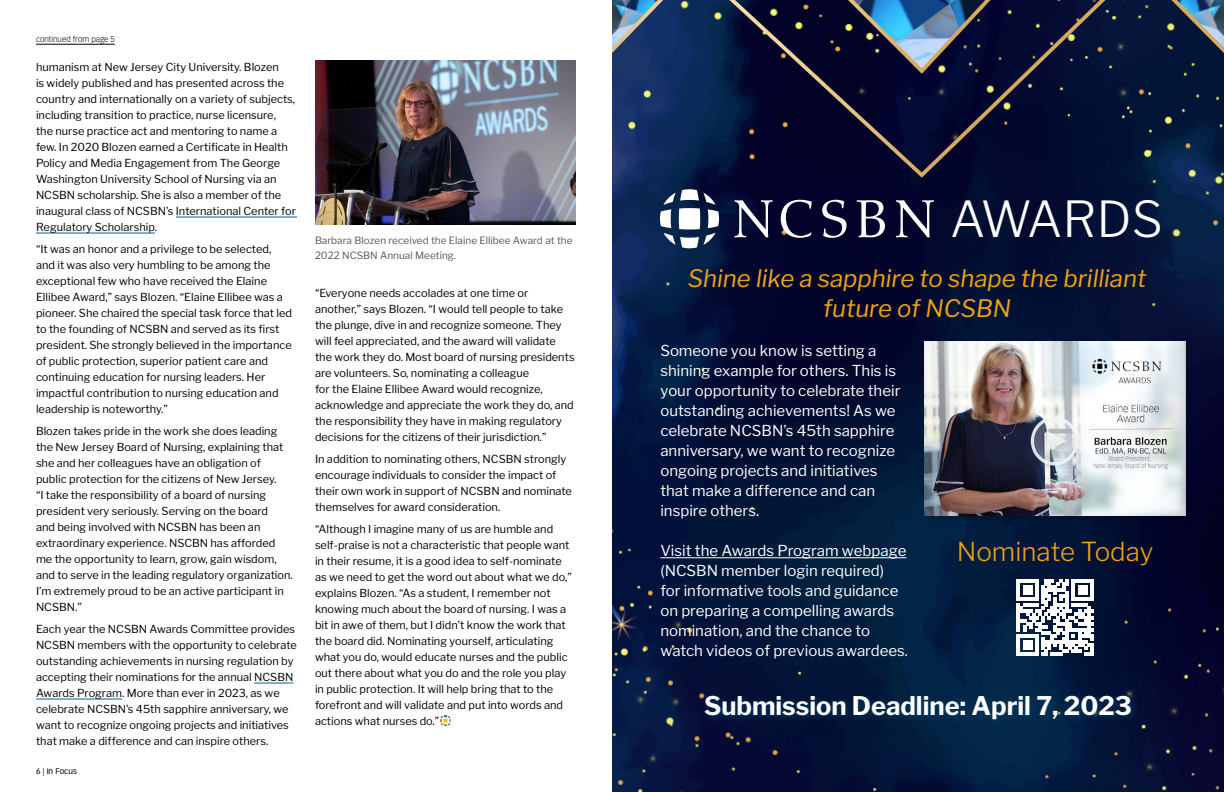
<style>
.page{position:relative;width:1224px;height:792px;background:#fff}
.page>*{position:absolute;margin:0;border:0;box-sizing:border-box;transform-origin:0 0}
.t1{font:300 49.3px "Libre Franklin";color:#fff}
.t2{font:300 26px "Libre Franklin";color:#f0a40e}
.t3{font:700 25.5px "Libre Franklin";color:#fff}
.t4{font:italic 24px/30px "Libre Franklin";color:#f0a40e;text-align:center}
.t5{font:15px/20px "Libre Franklin";color:#fff}
.t6{font:11px/16px "Libre Franklin";color:#000}
.t7{font:10px/15px "Libre Franklin";color:#58595b}
.t8{font:300 8px "Vectora LT Std";color:#000}
.t9{font:8px "Vectora LT Std";color:#000}
</style>
<div class="page">
<hr style="left:176px;top:217px;width:121px;height:1px;background:#00658b">
<hr style="left:36px;top:233px;width:119px;height:1px;background:#00658b">
<hr style="left:254px;top:683px;width:39px;height:1px;background:#00658b">
<hr style="left:36px;top:699px;width:86px;height:1px;background:#00658b">
<hr style="left:36px;top:44px;width:79px;height:1px;background:#000">
<img style="left:612px;top:0;width:612px;height:792px">
<svg style="left:729px;top:0;width:377px;height:178px"></svg>
<svg style="left:848px;top:0;width:143px;height:74px"></svg>
<svg style="left:612px;top:0;width:51px;height:60px"></svg>
<svg style="left:1171px;top:0;width:53px;height:53px"></svg>
<hr style="left:660px;top:558px;width:246px;height:1px;background:#fff">
<svg style="left:660px;top:189px;width:59px;height:59px"></svg>
<svg style="left:735px;top:200px;width:38px;height:37px"></svg>
<svg style="left:781px;top:200px;width:31px;height:38px"></svg>
<svg style="left:822px;top:200px;width:25px;height:38px"></svg>
<svg style="left:857px;top:200px;width:28px;height:37px"></svg>
<svg style="left:896px;top:200px;width:38px;height:37px"></svg>
<div style="left:701px;top:691px;width:438px;height:37px;background:#00446b;opacity:.75"></div>
<div style="left:922px;top:340px;width:271px;height:184px;background:#000;opacity:.23"></div>
<img style="left:925px;top:341px;width:261px;height:174px">
<svg style="left:440px;top:715px;width:11px;height:11px"></svg>
<img style="left:315px;top:60px;width:261px;height:165px">
<svg style="left:1017px;top:579px;width:76px;height:77px"></svg>
<p class="t8" style="left:36px;top:35px;width:80px">continued from page 5</p>
<p class="t6" style="left:36px;top:59px;width:261px">humanism at New Jersey City University. Blozen<br>is widely published and has presented across the country and internationally on a variety of subjects, including transition to practice, nurse licensure,<br>the nurse practice act and mentoring to name a few. In 2020 Blozen earned a Certificate in Health Policy and Media Engagement from The George Washington University School of Nursing via an NCSBN scholarship. She is also a member of the inaugural class of NCSBN’s International Center for Regulatory Scholarship.</p>
<p class="t6" style="left:36px;top:241px;width:258px">“It was an honor and a privilege to be selected, and it was also very humbling to be among the exceptional few who have received the Elaine Ellibee Award,” says Blozen. “Elaine Ellibee was a pioneer. She chaired the special task force that led to the founding of NCSBN and served as its first president. She strongly believed in the importance of public protection, superior patient care and continuing education for nursing leaders. Her impactful contribution to nursing education and leadership is noteworthy.”</p>
<p class="t6" style="left:36px;top:423px;width:258px">Blozen takes pride in the work she does leading the New Jersey Board of Nursing, explaining that she and her colleagues have an obligation of public protection for the citizens of New Jersey.<br>“I take the responsibility of a board of nursing president very seriously. Serving on the board<br>and being involved with NCSBN has been an extraordinary experience. NSCBN has afforded me the opportunity to learn, grow, gain wisdom, and to serve in the leading regulatory organization.<br>I’m extremely proud to be an active participant in NCSBN.”</p>
<p class="t6" style="left:36px;top:621px;width:262px">Each year the NCSBN Awards Committee provides NCSBN members with the opportunity to celebrate outstanding achievements in nursing regulation by accepting their nominations for the annual NCSBN Awards Program. More than ever in 2023, as we celebrate NCSBN’s 45th sapphire anniversary, we want to recognize ongoing projects and initiatives that make a difference and can inspire others.</p>
<p class="t9" style="left:36px;top:767px;width:42px">6 | In Focus</p>
<p class="t7" style="left:315px;top:233px;width:259px">Barbara Blozen received the Elaine Ellibee Award at the<br>2022 NCSBN Annual Meeting.</p>
<p class="t6" style="left:315px;top:285px;width:261px">“Everyone needs accolades at one time or another,” says Blozen. “I would tell people to take the plunge, dive in and recognize someone. They will feel appreciated, and the award will validate the work they do. Most board of nursing presidents are volunteers. So, nominating a colleague<br>for the Elaine Ellibee Award would recognize, acknowledge and appreciate the work they do, and the responsibility they have in making regulatory decisions for the citizens of their jurisdiction.”</p>
<p class="t6" style="left:315px;top:451px;width:259px">In addition to nominating others, NCSBN strongly encourage individuals to consider the impact of their own work in support of NCSBN and nominate themselves for award consideration.</p>
<p class="t6" style="left:315px;top:521px;width:258px">“Although I imagine many of us are humble and self-praise is not a characteristic that people want in their resume, it is a good idea to self-nominate as we need to get the word out about what we do,” explains Blozen. “As a student, I remember not knowing much about the board of nursing. I was a bit in awe of them, but I didn’t know the work that the board did. Nominating yourself, articulating what you do, would educate nurses and the public out there about what you do and the role you play in public protection. It will help bring that to the forefront and will validate and put into words and actions what nurses do.”</p>
<h1 class="t1" style="left:950px;top:189px;width:214px">AWARDS</h1>
<h3 class="t4" style="left:688px;top:263px;width:460px">Shine like a sapphire to shape the brilliant future of NCSBN</h3>
<p class="t5" style="left:660px;top:340px;width:242px">Someone you know is setting a shining example for others. This is your opportunity to celebrate their outstanding achievements! As we celebrate NCSBN’s 45th sapphire anniversary, we want to recognize ongoing projects and initiatives that make a difference and can inspire others.</p>
<h3 class="t5" style="left:660px;top:540px;width:249px">Visit the Awards Program webpage (NCSBN member login required)<br>for informative tools and guidance on preparing a compelling awards nomination, and the chance to watch videos of previous awardees.</h3>
<h2 class="t2" style="left:957px;top:536px;width:198px">Nominate Today</h2>
<h3 class="t3" style="left:704px;top:690px;width:429px">Submission Deadline: April 7, 2023</h3>
</div>
